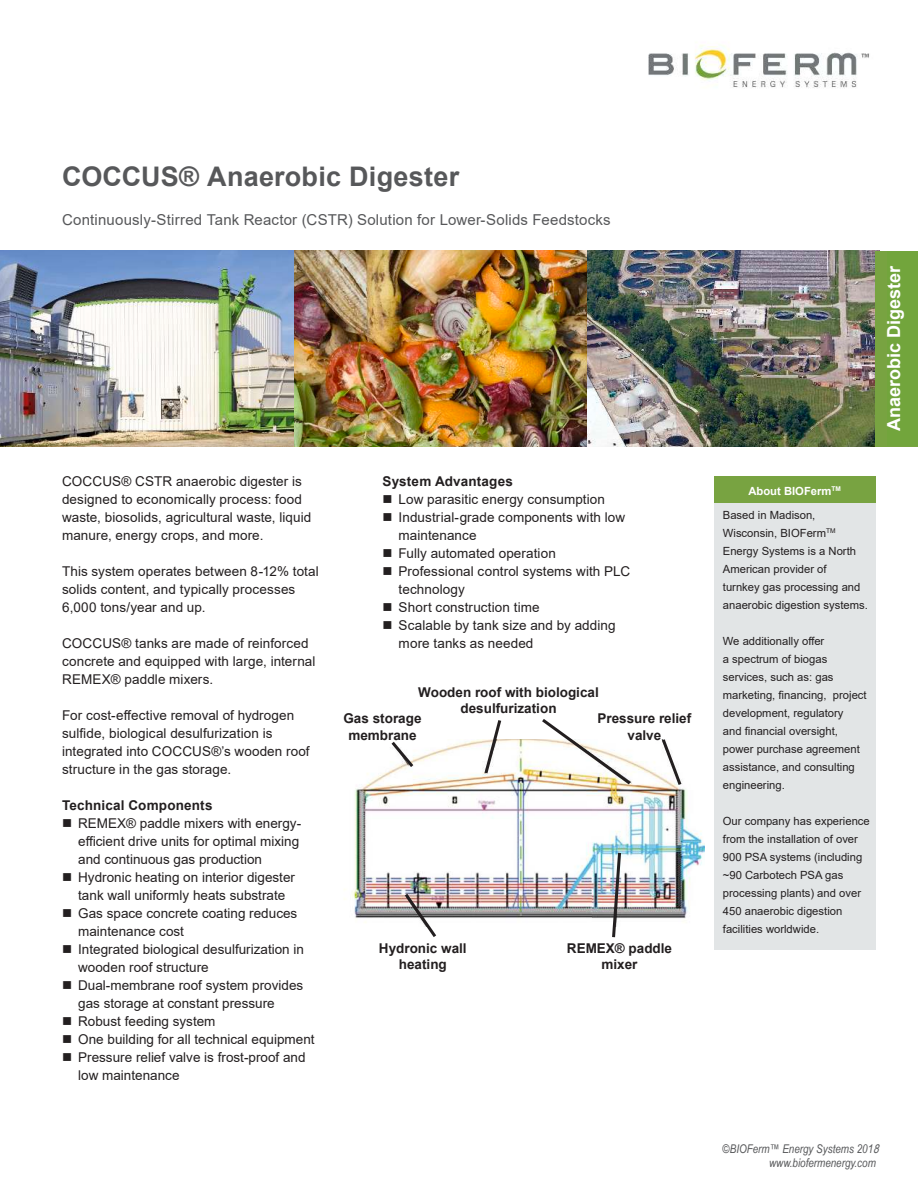
<style>
.page{position:relative;width:918px;height:1188px;background:#fff}
.page>*{position:absolute;margin:0;border:0;box-sizing:border-box;transform-origin:0 0}
.t1{font:700 27px "Arial";letter-spacing:.01em;color:#57585a}
.t2{font:700 18px "Arial";color:#fff}
.t3{font:15px "Arial";letter-spacing:.015em;color:#57585a}
.t4{font:13.5px/18px "Arial";color:#231f20}
.t5{font:700 13.5px/16.2px "Arial";color:#231f20;text-align:center}
.t6{font:italic 12px/14.4px "Arial Narrow";color:#57585a}
.t7{font:11.25px/18px "Arial";color:#231f20}
.t8{font:700 11.25px "Arial";color:#fff}
.s1{font-style:inherit}
</style>
<div class="page">
<img style="left:344px;top:740px;width:360px;height:183px">
<img style="left:0;top:251px;width:876px;height:195px">
<div style="left:876px;top:251px;width:42px;height:195px;background:#78a341"></div>
<div style="left:887px;top:251px;width:31px;height:194px;background:#72a53c"></div>
<img style="left:648px;top:45px;width:221px;height:43px">
<div style="left:714px;top:503px;width:161px;height:446px;background:#e2e5e6"></div>
<div style="left:714px;top:476px;width:161px;height:27px;background:#78a341"></div>
<div style="left:319px;top:714px;width:127px;height:33px;background:#fff"></div>
<svg style="left:402px;top:890px;width:37px;height:47px"></svg>
<svg style="left:610px;top:850px;width:13px;height:88px"></svg>
<svg style="left:482px;top:720px;width:21px;height:57px"></svg>
<img style="left:539px;top:719px;width:95px;height:68px">
<svg style="left:659px;top:739px;width:25px;height:49px"></svg>
<svg style="left:388px;top:741px;width:28px;height:29px"></svg>
<h1 class="t1" style="left:62px;top:166px;width:399px">COCCUS® Anaerobic Digester</h1>
<p class="t3" style="left:62px;top:214px;width:550px">Continuously-Stirred Tank Reactor (CSTR) Solution for Lower-Solids Feedstocks</p>
<p class="t4" style="left:62px;top:474px;width:251px">COCCUS® CSTR anaerobic digester is designed to economically process: food waste, biosolids, agricultural waste, liquid manure, energy crops, and more.</p>
<p class="t4" style="left:62px;top:564px;width:258px">This system operates between 8-12% total solids content, and typically processes<br>6,000 tons/year and up.</p>
<p class="t4" style="left:62px;top:636px;width:255px">COCCUS® tanks are made of reinforced concrete and equipped with large, internal<br>REMEX® paddle mixers.</p>
<p class="t4" style="left:62px;top:706px;width:249px">For cost-efective removal of hydrogen sulide, biological desulfurization is integrated into COCCUS®’s wooden roof structure in the gas storage.</p>
<p class="t5" style="left:62px;top:798px;width:152px">Technical Components</p>
<p class="t4" style="left:78px;top:816px;width:238px">REMEX® paddle mixers with energy&shy;eicient drive units for optimal mixing and continuous gas production<br>Hydronic heating on interior digester tank wall uniformly heats substrate<br>Gas space concrete coating reduces maintenance cost<br>Integrated biological desulfurization in wooden roof structure<br>Dual-membrane roof system provides gas storage at constant pressure<br>Robust feeding system<br>One building for all technical equipment<br>Pressure relief valve is frost-proof and low maintenance</p>
<p class="t5" style="left:382px;top:474px;width:132px">System Advantages</p>
<p class="t4" style="left:399px;top:492px;width:233px">Low parasitic energy consumption<br>Industrial-grade components with low maintenance<br>Fully automated operation<br>Professional control systems with PLC technology<br>Short construction time<br>Scalable by tank size and by adding more tanks as needed</p>
<p class="t5" style="left:418px;top:686px;width:182px">Wooden roof with biological desulfurization</p>
<p class="t5" style="left:343px;top:712px;width:80px">Gas storage membrane</p>
<p class="t5" style="left:598px;top:712px;width:95px">Pressure relief valve</p>
<p class="t5" style="left:379px;top:941px;width:89px">Hydronic wall heating</p>
<p class="t5" style="left:567px;top:941px;width:107px">REMEX® paddle mixer</p>
<h2 class="t2" style="left:887px;top:431px;width:167px;rotate:-90deg">Anaerobic Digester</h2>
<p class="t8" style="left:748px;top:487px;width:94px">About BIOFerm<sup>TM</sup></p>
<p class="t7" style="left:723px;top:507px;width:147px">Based in Madison,<br>Wisconsin, BIOFerm<sup>TM<br></sup>Energy Systems is a North<br>American provider of<br>turnkey gas processing and anaerobic digestion systems.</p>
<p class="t7" style="left:723px;top:632px;width:145px">We additionally ofer<br>a spectrum of biogas services, such as: gas marketing, inancing, project development, regulatory<br>and inancial oversight, power purchase agreement assistance, and consulting engineering.</p>
<p class="t7" style="left:723px;top:813px;width:148px">Our company has experience from the installation of over<br>900 PSA systems (including ~90 Carbotech PSA gas processing plants) and over<br>450 anaerobic digestion facilities worldwide.</p>
<p class="t6" style="left:769px;top:1142px;width:115px;text-indent:-47px">©BIOFerm™ Energy Systems 201<span class="s1">8 </span>www.biofermenergy.com</p>
</div>
